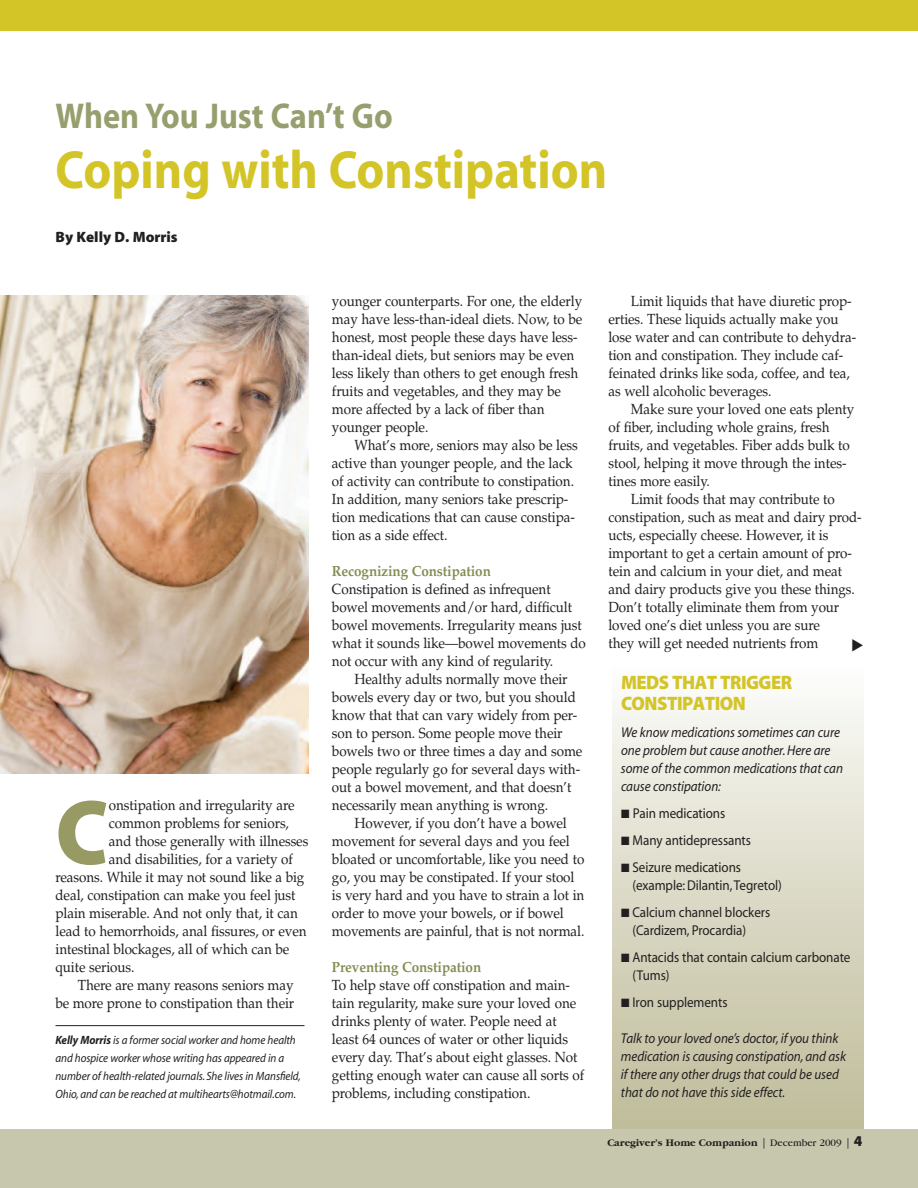
<style>
.page{position:relative;width:918px;height:1188px;background:#fff}
.page>*{position:absolute;margin:0;border:0;box-sizing:border-box;transform-origin:0 0}
.t1{font:92.7px "Myriad Blk";color:#989a64;scale:.95 1}
.t2{font:700 54px "Myriad";color:#d3c427;scale:.9 1}
.t3{font:700 36px "Myriad";color:#979f6e;scale:.9 1}
.t4{font:19.5px/21px "Myriad Blk";letter-spacing:-.03em;color:#d3c427;scale:.95 1}
.t5{font:15px "Myriad Blk";color:#231f20}
.t6{font:14.7px/18px "Palatino";letter-spacing:-.005em;color:#231f20;scale:.92 1}
.t7{font:700 14.7px "Palatino";letter-spacing:-.005em;color:#828e52;scale:.92 1}
.t8{font:italic 14.25px/18px "Myriad";letter-spacing:-.005em;color:#231f20;scale:.92 1}
.t9{font:14.25px/18px "Myriad";letter-spacing:-.005em;color:#231f20;scale:.92 1}
.t10{font:italic 12px/18px "Myriad";letter-spacing:-.005em;color:#231f20;scale:.92 1}
.t11{font:700 10.5px "Garamond";color:#231f20}
.s1{font-weight:700}
.s2{font-family:"Myriad";font-weight:400}
.s3{font-weight:400}
.s4{font-family:"Myriad Blk";font-weight:400;font-size:15px}
</style>
<div class="page">
<div style="left:0;top:0;width:918px;height:32px;background:#d3c427"></div>
<div style="left:612px;top:667px;width:252px;height:486px;background:linear-gradient(to bottom,#fbfbf9,#bbb893)"></div>
<div style="left:0;top:1130px;width:918px;height:58px;background:#c6c7ac"></div>
<hr style="left:56px;top:1025px;width:248px;height:1px;background:#231f20">
<img style="left:0;top:296px;width:309px;height:478px">
<h3 class="t3" style="left:56px;top:102px;width:376px">When You Just Can’t Go</h3>
<h2 class="t2" style="left:56px;top:149px;width:614px">Coping with Constipation</h2>
<p class="t5" style="left:56px;top:229px;width:124px">By Kelly D. Morris</p>
<h1 class="t1" style="left:56px;top:784px;width:57px">C</h1>
<p class="t6" style="left:109px;top:796px;width:203px">onstipation and irregularity are</p>
<p class="t6" style="left:109px;top:814px;width:197px">common problems for seniors,</p>
<p class="t6" style="left:109px;top:832px;width:218px">and those generally with illnesses</p>
<p class="t6" style="left:109px;top:850px;width:202px">and disabilities, for a variety of</p>
<p class="t6" style="left:56px;top:868px;width:272px">reasons. While it may not sound like a big</p>
<p class="t6" style="left:56px;top:886px;width:263px">deal, constipation can make you feel just</p>
<p class="t6" style="left:55px;top:904px;width:265px">plain miserable. And not only that, it can</p>
<p class="t6" style="left:55px;top:922px;width:274px">lead to hemorrhoids, anal fissures, or even</p>
<p class="t6" style="left:55px;top:940px;width:256px">intestinal blockages, all of which can be</p>
<p class="t6" style="left:55px;top:958px;width:87px">quite serious.</p>
<p class="t6" style="left:78px;top:976px;width:236px">There are many reasons seniors may</p>
<p class="t6" style="left:55px;top:994px;width:261px">be more prone to constipation than their</p>
<p class="t10" style="left:56px;top:1032px;width:268px"><span class="s1">Kelly Morris</span> is a former social worker and home health and hospice worker whose writing has appeared in a number of health-related journals. She lives in Mansfield, Ohio, and can be reached at multihearts@hotmail.com.</p>
<p class="t6" style="left:332px;top:292px;width:274px">younger counterparts. For one, the elderly may have less-than-ideal diets. Now, to be honest, most people these days have less&shy;than-ideal diets, but seniors may be even less likely than others to get enough fresh fruits and vegetables, and they may be more affected by a lack of fiber than younger people.</p>
<p class="t6" style="left:332px;top:436px;width:269px;text-indent:23px">What’s more, seniors may also be less active than younger people, and the lack of activity can contribute to constipation.<br>In addition, many seniors take prescrip&shy;tion medications that can cause constipa&shy;tion as a side effect.</p>
<p class="t7" style="left:332px;top:562px;width:174px">Recognizing Constipation</p>
<p class="t6" style="left:332px;top:580px;width:277px">Constipation is defined as infrequent bowel movements and/or hard, difficult bowel movements. Irregularity means just what it sounds like—bowel movements do not occur with any kind of regularity.</p>
<p class="t6" style="left:332px;top:670px;width:274px;text-indent:23px">Healthy adults normally move their bowels every day or two, but you should know that that can vary widely from per&shy;son to person. Some people move their bowels two or three times a day and some people regularly go for several days with&shy;out a bowel movement, and that doesn’t necessarily mean anything is wrong.</p>
<p class="t6" style="left:332px;top:814px;width:276px;text-indent:23px">However, if you don’t have a bowel movement for several days and you feel bloated or uncomfortable, like you need to go, you may be constipated. If your stool is very hard and you have to strain a lot in order to move your bowels, or if bowel movements are painful, that is not normal.</p>
<p class="t7" style="left:332px;top:958px;width:164px">Preventing Constipation</p>
<p class="t6" style="left:332px;top:976px;width:276px">To help stave off constipation and main&shy;tain regularity, make sure your loved one drinks plenty of water. People need at least 64 ounces of water or other liquids every day. That’s about eight glasses. Not getting enough water can cause all sorts of problems, including constipation.</p>
<p class="t6" style="left:608px;top:292px;width:271px;text-indent:23px">Limit liquids that have diuretic prop&shy;erties. These liquids actually make you lose water and can contribute to dehydra&shy;tion and constipation. They include caf&shy;feinated drinks like soda, coffee, and tea, as well alcoholic beverages.</p>
<p class="t6" style="left:608px;top:400px;width:269px;text-indent:22px">Make sure your loved one eats plenty of fiber, including whole grains, fresh fruits, and vegetables. Fiber adds bulk to stool, helping it move through the intes&shy;tines more easily.</p>
<p class="t6" style="left:608px;top:490px;width:277px;text-indent:23px">Limit foods that may contribute to constipation, such as meat and dairy prod&shy;ucts, especially cheese. However, it is important to get a certain amount of pro&shy;tein and calcium in your diet, and meat and dairy products give you these things.<br>Don’t totally eliminate them from your loved one’s diet unless you are sure<br>they will get needed nutrients from</p>
<h3 class="t4" style="left:621px;top:673px;width:182px">MEDS THAT TRIGGER<br>CONSTIPATION</h3>
<p class="t8" style="left:621px;top:725px;width:243px">We know medications sometimes can cure one problem but cause another.Here are some of the common medications that can cause constipation:</p>
<p class="t9" style="left:621px;top:806px;width:115px">■ Pain medications</p>
<p class="t9" style="left:621px;top:833px;width:143px">■ Many antidepressants</p>
<p class="t9" style="left:632px;top:860px;width:164px;text-indent:-11px">■ Seizure medications (example: Dilantin,Tegretol)</p>
<p class="t9" style="left:632px;top:905px;width:151px;text-indent:-11px">■ Calcium channel blockers (Cardizem, Procardia)</p>
<p class="t9" style="left:632px;top:950px;width:238px;text-indent:-11px">■ Antacids that contain calcium carbonate (Tums)</p>
<p class="t9" style="left:621px;top:995px;width:117px">■ Iron supplements</p>
<p class="t8" style="left:621px;top:1031px;width:246px">Talk to your loved one’s doctor, if you think medication is causing constipation, and ask if there any other drugs that could be used that do not have this side effect.</p>
<p class="t11" style="left:607px;top:1136px;width:257px">Caregiver’s Home Companion <span class="s2">|</span> <span class="s3">December 2009</span> <span class="s2">|</span> <span class="s4">4</span></p>
</div>
